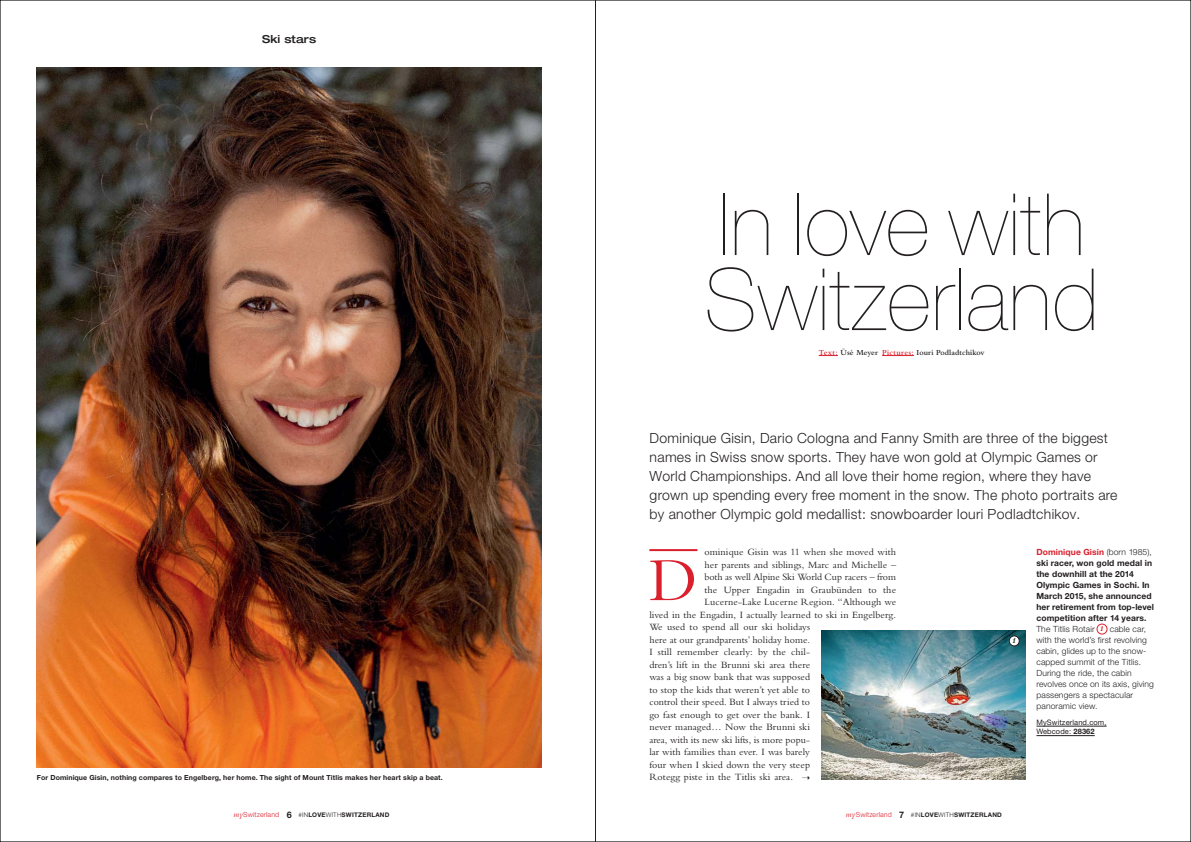
<style>
.page{position:relative;width:1191px;height:842px;background:#fff}
.page>*{position:absolute;margin:0;border:0;box-sizing:border-box;transform-origin:0 0}
.t1{font:200 86px/75px "Helvetica Neue LT Pro";letter-spacing:.01em;color:#231f20}
.t2{font:63.3px "Bembo MT Pro";color:#da202c}
.t3{font:300 14px/19px "Helvetica Neue LT Pro";letter-spacing:.02em;color:#231f20}
.t4{font:500 expanded 11px "Helvetica Neue LT Pro";letter-spacing:.005em;color:#231f20}
.t5{font:10px "Bembo MT Pro";letter-spacing:.01em;color:#231f20}
.t6{font:300 8.5px/11px "Helvetica Neue LT Pro";letter-spacing:.015em;color:#231f20}
.t7{font:600 8px "Bembo MT Pro";letter-spacing:.01em;color:#231f20}
.t8{font:italic 700 8px "Bembo MT Pro";color:#231f20}
.t9{font:7.5px/9.5px "Helvetica Neue LT Pro";letter-spacing:.015em;color:#231f20}
.t10{font:700 7px "Helvetica Neue LT Pro";letter-spacing:.015em;color:#231f20}
.t11{font:700 6.3px "Helvetica Neue LT Pro";letter-spacing:.03em;color:#231f20}
.s1{color:#da202c}
.s2{font-weight:700;color:#da202c}
.s3{font-weight:700}
.s4{font-family:"Bembo MT Pro";font-weight:700;font-style:italic;font-size:8px;color:#da202c}
.s5{font-family:"Bembo MT Pro";font-weight:400;font-style:italic;font-size:8.5px;color:#da202c}
.s6{font-weight:300;font-size:7px;color:#da202c}
.s7{font-size:9px}
.s8{font-weight:300}
</style>
<div class="page">
<img style="left:0;top:1px;width:1190px;height:841px">
<svg style="left:802px;top:776px;width:7px;height:4px"></svg>
<p class="t4" style="left:262px;top:32px;width:55px">Ski stars</p>
<p class="t10" style="left:37px;top:773px;width:407px">For Dominique Gisin, nothing compares to Engelberg, her home. The sight of Mount Titlis makes her heart skip a beat.</p>
<h1 class="t1" style="left:704px;top:187px;width:395px">In love with<br>Switzerland</h1>
<p class="t7" style="left:818px;top:348px;width:167px"><span class="s1">Text:</span> Üsé Meyer <span class="s1">Pictures:</span> Iouri Podladtchikov</p>
<p class="t3" style="left:649px;top:428px;width:469px">Dominique Gisin, Dario Cologna and Fanny Smith are three of the biggest names in Swiss snow sports. They have won gold at Olympic Games or World Championships. And all love their home region, where they have grown up spending every free moment in the snow. The photo portraits are by another Olympic gold medallist: snowboarder Iouri Podladtchikov.</p>
<h2 class="t2" style="left:649px;top:543px;width:50px">D</h2>
<p class="t5" style="left:704px;top:546px;width:193px">ominique Gisin was 11 when she moved with</p>
<p class="t5" style="left:704px;top:559px;width:193px">her parents and siblings, Marc and Michelle –</p>
<p class="t5" style="left:704px;top:571px;width:193px">both as well Alpine Ski World Cup racers – from</p>
<p class="t5" style="left:704px;top:584px;width:193px">the Upper Engadin in Graubünden to the</p>
<p class="t5" style="left:704px;top:596px;width:193px">Lucerne-Lake Lucerne Region. “Although we</p>
<p class="t5" style="left:649px;top:609px;width:248px">lived in the Engadin, I actually learned to ski in Engelberg.</p>
<p class="t5" style="left:649px;top:621px;width:162px">We used to spend all our ski holidays</p>
<p class="t5" style="left:649px;top:634px;width:162px">here at our grandparents’ holiday home.</p>
<p class="t5" style="left:649px;top:646px;width:162px">I still remember clearly: by the chil-</p>
<p class="t5" style="left:649px;top:659px;width:162px">dren’s lift in the Brunni ski area there</p>
<p class="t5" style="left:649px;top:671px;width:162px">was a big snow bank that was supposed</p>
<p class="t5" style="left:649px;top:684px;width:162px">to stop the kids that weren’t yet able to</p>
<p class="t5" style="left:649px;top:696px;width:162px">control their speed. But I always tried to</p>
<p class="t5" style="left:649px;top:709px;width:162px">go fast enough to get over the bank. I</p>
<p class="t5" style="left:649px;top:721px;width:162px">never managed… Now the Brunni ski</p>
<p class="t5" style="left:649px;top:734px;width:162px">area, with its new ski lifts, is more popu-</p>
<p class="t5" style="left:649px;top:746px;width:162px">lar with families than ever. I was barely</p>
<p class="t5" style="left:649px;top:759px;width:162px">four when I skied down the very steep</p>
<p class="t5" style="left:649px;top:771px;width:145px">Rotegg piste in the Titlis ski area.</p>
<p class="t6" style="left:1036px;top:546px;width:119px"><span class="s2">Dominique Gisin</span> (born 1985), <span class="s3">ski racer, won gold medal in the downhill at the 2014<br>Olympic Games in Sochi. In<br>March 2015, she announced her retirement from top-level competition after 14 years.<br></span>The Titlis Rotair <span class="s4">1</span> cable car, with the world’s first revolving cabin, glides up to the snow&shy;capped summit of the Titlis.<br>During the ride, the cabin revolves once on its axis, giving passengers a specta cular panoramic view.</p>
<p class="t9" style="left:1036px;top:717px;width:72px">MySwitzerland.com,<br>Webcode: <span class="s3">28362</span></p>
<p class="t8" style="left:1012px;top:636px;width:5px">1</p>
<p class="t11" style="left:233px;top:811px;width:157px"><span class="s5">my</span><span class="s6">Switzerland</span> <span class="s7">6</span> <span class="s8">#IN</span>LOVE<span class="s8">WITH</span>SWITZERLAND</p>
<p class="t11" style="left:846px;top:811px;width:157px"><span class="s5">my</span><span class="s6">Switzerland</span> <span class="s7">7</span> <span class="s8">#IN</span>LOVE<span class="s8">WITH</span>SWITZERLAND</p>
</div>
